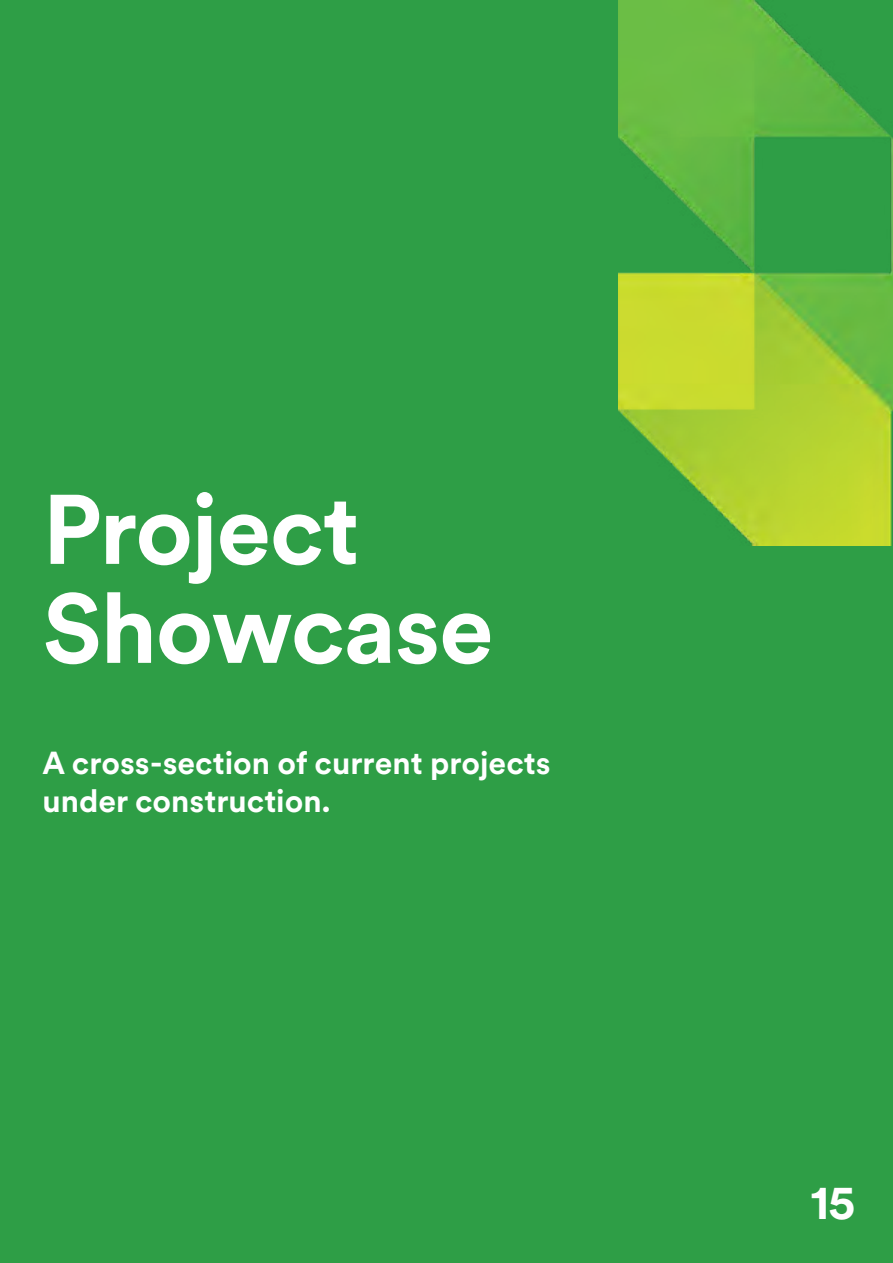
<style>
.page{position:relative;width:893px;height:1263px;background:#fff}
.page>*{position:absolute;margin:0;border:0;box-sizing:border-box;transform-origin:0 0}
.t1{font:700 97.5px/99px "Circular XX";letter-spacing:-.015em;color:#fff}
.t2{font:700 48px "Circular XX";color:#fff}
.t3{font:700 31.5px/37.8px "Circular XX";color:#fff}
</style>
<div class="page">
<div style="left:1px;top:0;width:892px;height:1263px;background:#2e9e46"></div>
<img style="left:618px;top:0;width:275px;height:545px">
<h1 class="t1" style="left:43px;top:476px;width:453px">Project<br>Showcase</h1>
<p class="t3" style="left:43px;top:743px;width:510px">A cross-section of current projects under construction.</p>
<h2 class="t2" style="left:811px;top:1169px;width:46px">15</h2>
</div>
